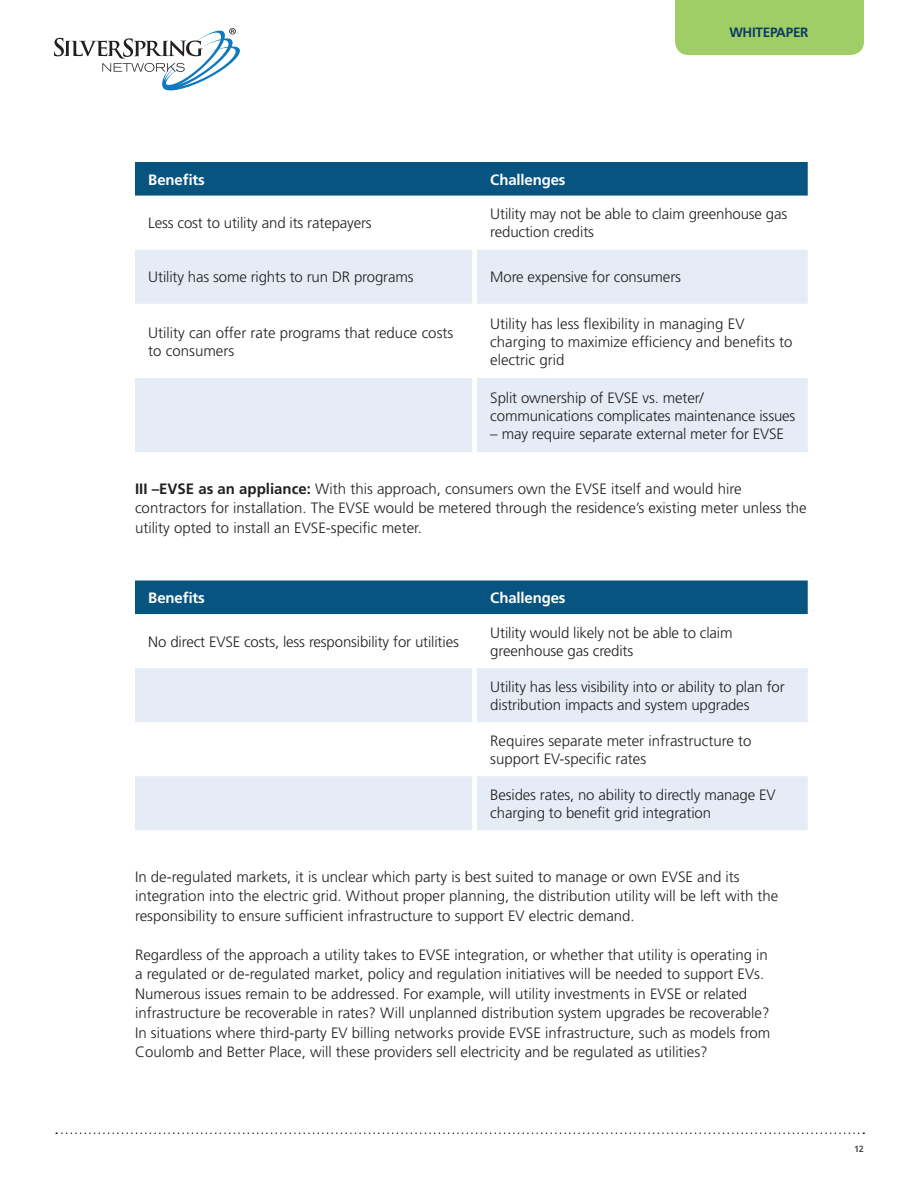
<style>
.page{position:relative;width:918px;height:1188px;background:#fff}
.page>*{position:absolute;margin:0;border:0;box-sizing:border-box;transform-origin:0 0}
.t1{font:300 15px/18px "Frutiger LT Std";color:#231f20}
.t2{font:700 15px "Frutiger LT Std";letter-spacing:-.01em;color:#fff}
.t3{font:700 13.5px "Frutiger LT Std";letter-spacing:-.02em;color:#0c3b62}
.t4{font:700 9px "Frutiger LT Std";color:#4d4c4c}
.s1{font-weight:700}
</style>
<div class="page">
<div style="left:675px;top:0;width:189px;height:55px;background:#9fce66"></div>
<svg style="left:54px;top:28px;width:186px;height:63px"></svg>
<svg style="left:56px;top:1132px;width:808px;height:2px"></svg>
<div style="left:135px;top:162px;width:673px;height:34px;background:#085481"></div>
<svg style="left:135px;top:250px;width:673px;height:202px;fill:#e5ecf6"></svg>
<svg style="left:472px;top:250px;width:5px;height:202px"></svg>
<div style="left:135px;top:580px;width:673px;height:34px;background:#085481"></div>
<svg style="left:135px;top:614px;width:673px;height:1px"></svg>
<svg style="left:135px;top:668px;width:673px;height:162px;fill:#e5ecf6"></svg>
<svg style="left:472px;top:668px;width:5px;height:162px"></svg>
<p class="t3" style="left:729px;top:24px;width:81px">WhitePAPer</p>
<p class="t2" style="left:148px;top:170px;width:58px">Benefits</p>
<p class="t2" style="left:490px;top:170px;width:77px">Challenges</p>
<p class="t1" style="left:148px;top:214px;width:225px">Less cost to utility and its ratepayers</p>
<p class="t1" style="left:490px;top:205px;width:299px">Utility may not be able to claim greenhouse gas reduction credits</p>
<p class="t1" style="left:148px;top:268px;width:267px">Utility has some rights to run DR programs</p>
<p class="t1" style="left:490px;top:268px;width:192px">More expensive for consumers</p>
<p class="t1" style="left:148px;top:324px;width:307px">Utility can offer rate programs that reduce costs to consumers</p>
<p class="t1" style="left:490px;top:315px;width:304px">Utility has less flexibility in managing EV charging to maximize efficiency and benefits to electric grid</p>
<p class="t1" style="left:490px;top:389px;width:307px">Split ownership of EVSE vs. meter/ communications complicates maintenance issues</p>
<p class="t1" style="left:490px;top:425px;width:295px">– may require separate external meter for EVSE</p>
<p class="t1" style="left:135px;top:479px;width:673px;line-height:19.5px"><span class="s1">III –EVSE as an appliance:</span> With this approach, consumers own the EVSE itself and would hire contractors for installation. The EVSE would be metered through the residence’s existing meter unless the utility opted to install an EVSE-specific meter.</p>
<p class="t2" style="left:148px;top:589px;width:58px">Benefits</p>
<p class="t2" style="left:490px;top:589px;width:77px">Challenges</p>
<p class="t1" style="left:148px;top:633px;width:312px">No direct EVSE costs, less responsibility for utilities</p>
<p class="t1" style="left:490px;top:624px;width:244px">Utility would likely not be able to claim greenhouse gas credits</p>
<p class="t1" style="left:490px;top:678px;width:296px">Utility has less visibility into or ability to plan for distribution impacts and system upgrades</p>
<p class="t1" style="left:490px;top:732px;width:263px">Requires separate meter infrastructure to support EV-specific rates</p>
<p class="t1" style="left:490px;top:786px;width:287px">Besides rates, no ability to directly manage EV charging to benefit grid integration</p>
<p class="t1" style="left:135px;top:867px;width:645px;line-height:19.5px">In de-regulated markets, it is unclear which party is best suited to manage or own EVSE and its integration into the electric grid. Without proper planning, the distribution utility will be left with the responsibility to ensure sufficient infrastructure to support EV electric demand.</p>
<p class="t1" style="left:135px;top:945px;width:637px;line-height:19.5px">Regardless of the approach a utility takes to EVSE integration, or whether that utility is operating in a regulated or de-regulated market, policy and regulation initiatives will be needed to support EVs.<br>Numerous issues remain to be addressed. For example, will utility investments in EVSE or related infrastructure be recoverable in rates? Will unplanned distribution system upgrades be recoverable?<br>In situations where third-party EV billing networks provide EVSE infrastructure, such as models from Coulomb and Better Place, will these providers sell electricity and be regulated as utilities?</p>
<p class="t4" style="left:854px;top:1144px;width:11px">12</p>
</div>
